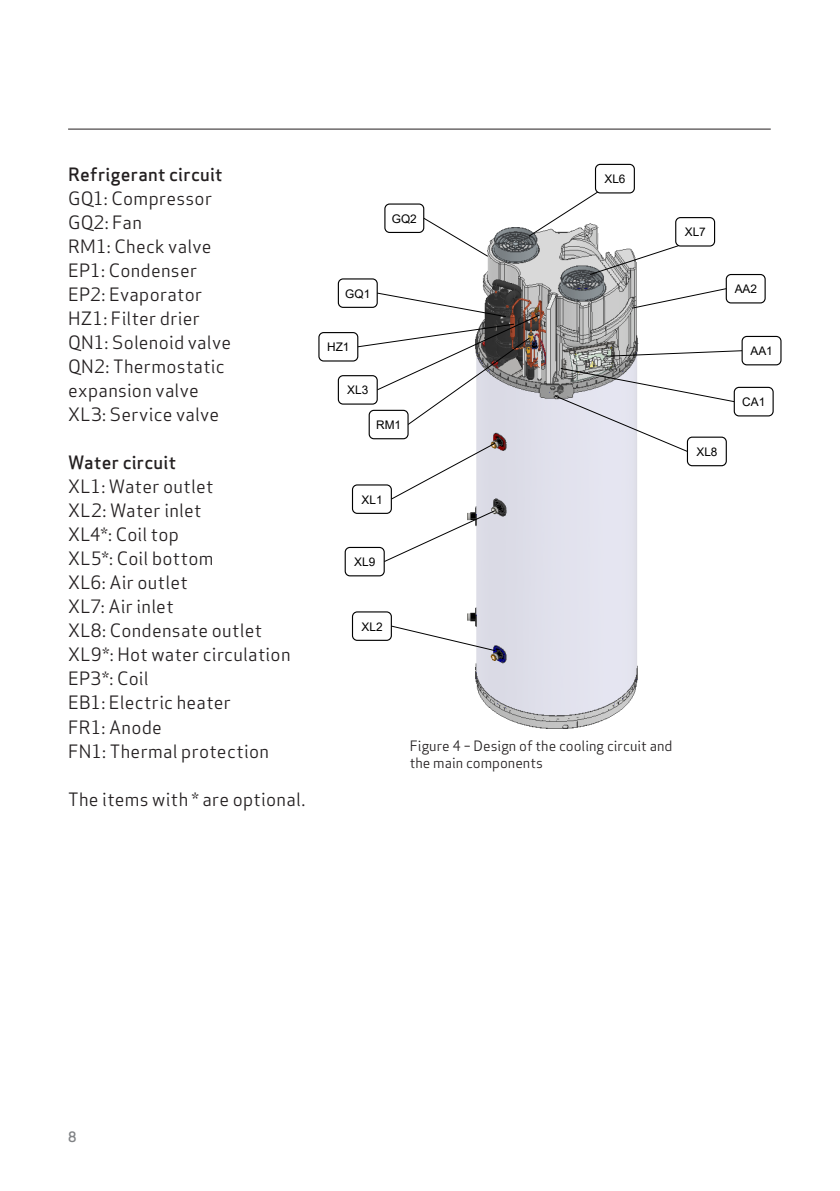
<style>
.page{position:relative;width:840px;height:1191px;background:#fff}
.page>*{position:absolute;margin:0;border:0;box-sizing:border-box;transform-origin:0 0}
.Brødtekst{font:18px/24px "Apex Sans";letter-spacing:.015em;color:#231f20}
.Brødtekst-2{font:500 18px "Apex Sans";letter-spacing:.015em;color:#231f20}
.Kilde{font:14px/16.8px "Apex Sans";color:#231f20}
.t1{font:500 14px "Apex Sans";color:#808285}
.t2{font:11.8px "Arial";color:#000}
</style>
<div class="page">
<img style="left:467px;top:227px;width:172px;height:502px">
<svg style="left:589px;top:245px;width:89px;height:30px"></svg>
<svg style="left:528px;top:192px;width:78px;height:45px"></svg>
<svg style="left:604px;top:350px;width:137px;height:7px"></svg>
<div style="left:741px;top:336px;width:40px;height:29px;background:#fff;border:1px solid #000;border-radius:5px"></div>
<div style="left:674px;top:217px;width:40px;height:29px;background:#fff;border:1px solid #000;border-radius:5px"></div>
<div style="left:594px;top:164px;width:40px;height:29px;background:#fff;border:1px solid #000;border-radius:5px"></div>
<div style="left:337px;top:278px;width:40px;height:30px;background:#fff;border:1px solid #000;border-radius:5px"></div>
<div style="left:318px;top:332px;width:40px;height:29px;background:#fff;border:1px solid #000;border-radius:5px"></div>
<div style="left:368px;top:410px;width:40px;height:29px;background:#fff;border:1px solid #000;border-radius:5px"></div>
<div style="left:733px;top:387px;width:40px;height:29px;background:#fff;border:1px solid #000;border-radius:5px"></div>
<svg style="left:423px;top:217px;width:65px;height:40px"></svg>
<div style="left:384px;top:203px;width:40px;height:30px;background:#fff;border:1px solid #000;border-radius:5px"></div>
<div style="left:725px;top:274px;width:40px;height:29px;background:#fff;border:1px solid #000;border-radius:5px"></div>
<svg style="left:631px;top:288px;width:95px;height:21px"></svg>
<svg style="left:554px;top:368px;width:180px;height:84px"></svg>
<div style="left:686px;top:436px;width:40px;height:30px;background:#fff;border:1px solid #000;border-radius:5px"></div>
<svg style="left:390px;top:442px;width:105px;height:58px"></svg>
<div style="left:352px;top:484px;width:39px;height:30px;background:#fff;border:1px solid #000;border-radius:5px"></div>
<svg style="left:390px;top:625px;width:105px;height:26px"></svg>
<div style="left:352px;top:611px;width:39px;height:30px;background:#fff;border:1px solid #000;border-radius:5px"></div>
<svg style="left:383px;top:510px;width:112px;height:52px"></svg>
<div style="left:344px;top:547px;width:40px;height:29px;background:#fff;border:1px solid #000;border-radius:5px"></div>
<svg style="left:357px;top:292px;width:183px;height:133px"></svg>
<div style="left:337px;top:375px;width:40px;height:29px;background:#fff;border:1px solid #000;border-radius:5px"></div>
<hr style="left:68px;top:129px;width:702px;height:1px;background:#231f20">
<p class="Brødtekst-2" style="left:68px;top:159px;width:156px">Refrigerant circuit</p>
<p class="Brødtekst" style="left:68px;top:185px;width:145px">GQ1: Compressor</p>
<p class="Brødtekst" style="left:68px;top:209px;width:75px">GQ2: Fan</p>
<p class="Brødtekst" style="left:68px;top:233px;width:145px">RM1: Check valve</p>
<p class="Brødtekst" style="left:68px;top:257px;width:130px">EP1: Condenser</p>
<p class="Brødtekst" style="left:68px;top:281px;width:136px">EP2: Evaporator</p>
<p class="Brødtekst" style="left:68px;top:305px;width:133px">HZ1: Filter drier</p>
<p class="Brødtekst" style="left:68px;top:329px;width:164px">QN1: Solenoid valve</p>
<p class="Brødtekst" style="left:68px;top:353px;width:158px">QN2: Thermostatic expansion valve</p>
<p class="Brødtekst" style="left:68px;top:401px;width:153px">XL3: Service valve</p>
<p class="Brødtekst-2" style="left:68px;top:447px;width:109px">Water circuit</p>
<p class="Brødtekst" style="left:68px;top:473px;width:147px">XL1: Water outlet</p>
<p class="Brødtekst" style="left:68px;top:497px;width:135px">XL2: Water inlet</p>
<p class="Brødtekst" style="left:68px;top:521px;width:112px">XL4*: Coil top</p>
<p class="Brødtekst" style="left:68px;top:545px;width:147px">XL5*: Coil bottom</p>
<p class="Brødtekst" style="left:68px;top:569px;width:121px">XL6: Air outlet</p>
<p class="Brødtekst" style="left:68px;top:593px;width:107px">XL7: Air inlet</p>
<p class="Brødtekst" style="left:68px;top:617px;width:195px">XL8: Condensate outlet</p>
<p class="Brødtekst" style="left:68px;top:641px;width:224px">XL9*: Hot water circulation</p>
<p class="Brødtekst" style="left:68px;top:665px;width:82px">EP3*: Coil</p>
<p class="Brødtekst" style="left:68px;top:689px;width:164px">EB1: Electric heater</p>
<p class="Brødtekst" style="left:68px;top:713px;width:95px">FR1: Anode</p>
<p class="Brødtekst" style="left:68px;top:737px;width:202px">FN1: Thermal protection</p>
<p class="Brødtekst" style="left:68px;top:785px;width:239px">The items with * are optional.</p>
<p class="t2" style="left:391px;top:210px;width:27px">GQ2</p>
<p class="t2" style="left:345px;top:285px;width:27px">GQ1</p>
<p class="t2" style="left:327px;top:339px;width:24px">HZ1</p>
<p class="t2" style="left:347px;top:382px;width:23px">XL3</p>
<p class="t2" style="left:376px;top:417px;width:26px">RM1</p>
<p class="t2" style="left:361px;top:491px;width:23px">XL1</p>
<p class="t2" style="left:354px;top:554px;width:23px">XL9</p>
<p class="t2" style="left:361px;top:618px;width:23px">XL2</p>
<p class="t2" style="left:604px;top:171px;width:23px">XL6</p>
<p class="t2" style="left:684px;top:224px;width:23px">XL7</p>
<p class="t2" style="left:734px;top:281px;width:24px">AA2</p>
<p class="t2" style="left:696px;top:444px;width:23px">XL8</p>
<p class="t2" style="left:750px;top:343px;width:24px">AA1</p>
<p class="t2" style="left:741px;top:394px;width:24px">CA1</p>
<p class="Kilde" style="left:409px;top:736px;width:264px">Figure 4 – Design of the cooling circuit and the main components</p>
<p class="t1" style="left:68px;top:1124px;width:10px">8</p>
</div>
